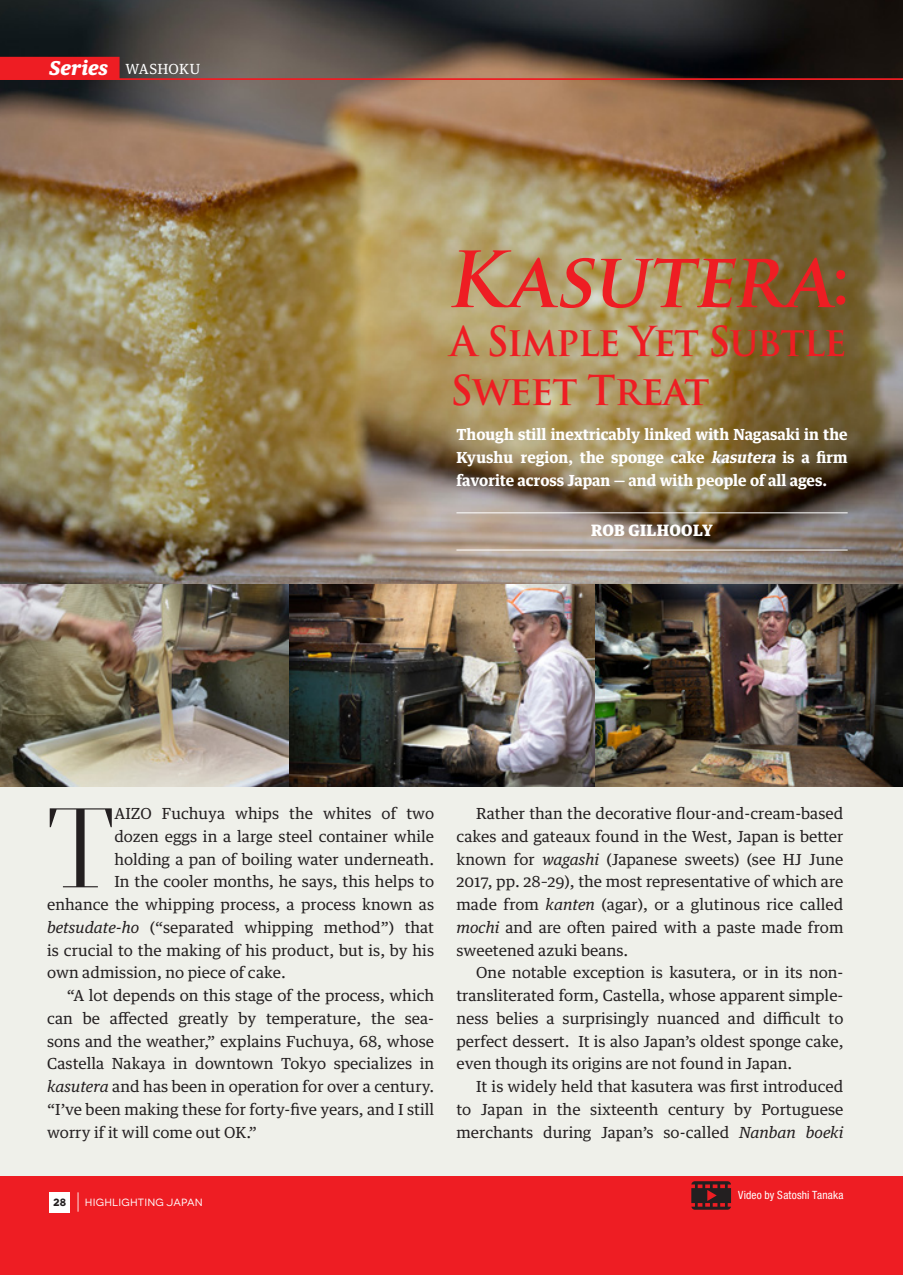
<style>
.page{position:relative;width:903px;height:1275px;background:#fff}
.page>*{position:absolute;margin:0;border:0;box-sizing:border-box;transform-origin:0 0}
.t1{font:300 112.88px "Prumo Display";color:#231f20}
.t2{font:italic 700 75.25px "Trajan Pro";color:#ee1d23}
.t3{font:700 40.25px/49px "Trajan Pro";letter-spacing:-.03em;color:#ee1d23;scale:.96 1}
.t4{font:300 22.75px "Novecentowide";color:#fff}
.t5{font:900 15.75px "Guardian Text Egyp";letter-spacing:.015em;color:#fff}
.t6{font:15.4px/22.8px "Guardian Text Egyp";color:#231f20;text-align:justify}
.t7{font:700 15.4px/22.8px "Guardian Text Egyp";color:#fff;text-align:justify}
.t8{font:14px "Guardian Text Egyp";letter-spacing:.015em;color:#fff}
.t9{font:condensed 11.38px "Helvetica Neue LT Pro";letter-spacing:.02em;color:#fff}
.t10{font:10.5px "Novecentowide";letter-spacing:.02em;color:#fff}
.t11{font:700 10.5px "Novecentowide";color:#231f20}
.s1{font-weight:900;font-style:italic;font-size:19.25px}
.s2{font-style:normal}
.s3{font-style:italic}
</style>
<div class="page">
<div style="left:0;top:0;width:903px;height:1176px;background:#eff0ea"></div>
<img style="left:0;top:0;width:903px;height:786px">
<hr style="left:456px;top:513px;width:392px;height:1px;background:#fff">
<hr style="left:456px;top:550px;width:392px;height:1px;background:#fff">
<div style="left:0;top:1176px;width:903px;height:99px;background:#ee1d23"></div>
<div style="left:50px;top:1192px;width:20px;height:20px;background:#fff"></div>
<svg style="left:0;top:57px;width:903px;height:23px;background:#6e3b34"></svg>
<svg style="left:691px;top:1181px;width:40px;height:29px"></svg>
<p class="t8" style="left:50px;top:57px;width:152px"><span class="s1">Series</span> WASHOKU</p>
<h2 class="t2" style="left:445px;top:233px;width:406px">Kasutera<span class="s2">:</span></h2>
<h3 class="t3" style="left:450px;top:317px;width:414px">A Simple Yet Subtle<br>Sweet Treat</h3>
<p class="t7" style="left:456px;top:422px;width:393px">Though still inextricably linked with Nagasaki in the Kyushu　region, the sponge cake <span class="s3">kasutera</span> is a firm favorite across Japan — and with people of all ages.</p>
<p class="t5" style="left:591px;top:517px;width:123px">ROB GILHOOLY</p>
<h1 class="t1" style="left:47px;top:782px;width:69px">T</h1>
<p class="t6" style="left:114px;top:801px;width:321px">AIZO Fuchuya whips the whites of two</p>
<p class="t6" style="left:114px;top:823px;width:321px">dozen eggs in a large steel container while</p>
<p class="t6" style="left:114px;top:846px;width:321px">holding a pan of boiling water underneath.</p>
<p class="t6" style="left:114px;top:869px;width:321px">In the cooler months, he says, this helps to</p>
<p class="t6" style="left:47px;top:892px;width:388px">enhance the whipping process, a process known as</p>
<p class="t6" style="left:47px;top:914px;width:388px"><span class="s3">betsudate-ho</span> (“separated whipping method”) that</p>
<p class="t6" style="left:47px;top:937px;width:388px">is crucial to the making of his product, but is, by his</p>
<p class="t6" style="left:47px;top:960px;width:240px">own admission, no piece of cake.</p>
<p class="t6" style="left:67px;top:983px;width:369px">“A lot depends on this stage of the process, which</p>
<p class="t6" style="left:47px;top:1005px;width:388px">can be affected greatly by temperature, the sea-</p>
<p class="t6" style="left:47px;top:1028px;width:388px">sons and the weather,” explains Fuchuya, 68, whose</p>
<p class="t6" style="left:47px;top:1051px;width:388px">Castella Nakaya in downtown Tokyo specializes in</p>
<p class="t6" style="left:47px;top:1074px;width:388px"><span class="s3">kasutera</span> and has been in operation for over a century.</p>
<p class="t6" style="left:47px;top:1096px;width:388px">“I’ve been making these for forty-five years, and I still</p>
<p class="t6" style="left:47px;top:1119px;width:211px">worry if it will come out OK.”</p>
<h3 class="t4" style="left:76px;top:1189px;width:7px">|</h3>
<p class="t11" style="left:53px;top:1196px;width:14px">28</p>
<p class="t10" style="left:85px;top:1196px;width:119px">HIGHLIGHTING JAPAN</p>
<p class="t6" style="left:456px;top:801px;width:388px;text-indent:20px">Rather than the decorative flour-and-cream-based cakes and gateaux found in the West, Japan is better known for <span class="s3">wagashi</span> (Japanese sweets) (see HJ June 2017, pp. 28–29), the most representative of which are made from <span class="s3">kanten</span> (agar), or a glutinous rice called <span class="s3">mochi</span> and are often paired with a paste made from sweetened azuki beans.</p>
<p class="t6" style="left:456px;top:960px;width:388px;text-indent:20px">One notable exception is kasutera, or in its non&shy;transliterated form, Castella, whose apparent simple&shy;ness belies a surprisingly nuanced and difficult to perfect dessert. It is also Japan’s oldest sponge cake, even though its origins are not found in Japan.</p>
<p class="t6" style="left:456px;top:1074px;width:388px;text-indent:20px">It is widely held that kasutera was first introduced to Japan in the sixteenth century by Portuguese merchants during Japan’s so-called <span class="s3">Nanban boeki</span></p>
<p class="t9" style="left:738px;top:1188px;width:107px">Video by Satoshi Tanaka</p>
</div>
